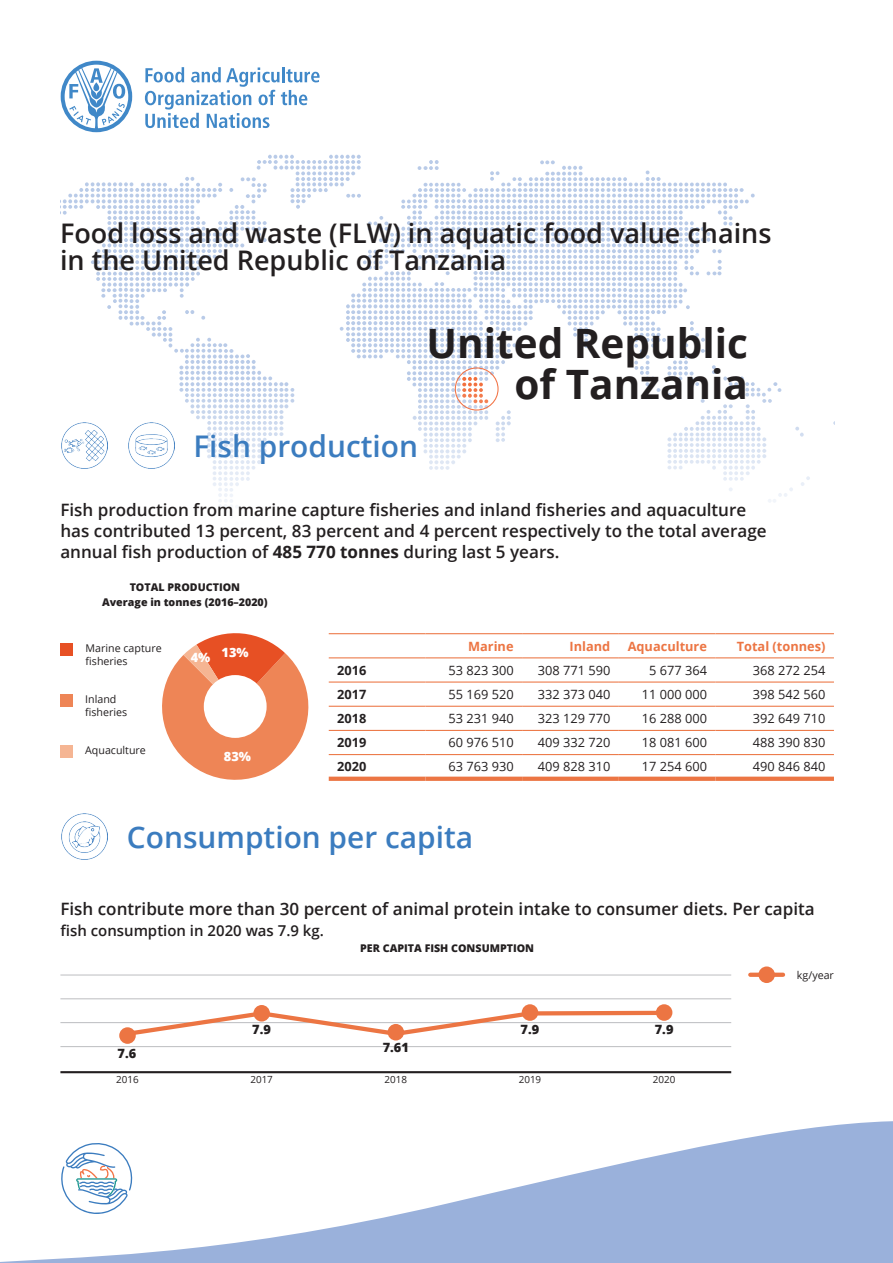
<style>
.page{position:relative;width:893px;height:1263px;background:#fff}
.page>*{position:absolute;margin:0;border:0;box-sizing:border-box;transform-origin:0 0}
.t1{font:700 40.5px/40.5px "Open Sans";color:#231f20;text-align:right}
.t2{font:600 29.85px "Open Sans";color:#3b7cbf}
.t3{font:600 27px/27px "Open Sans";color:#231f20}
.t4{font:600 17.1px/21px "Open Sans";color:#231f20}
.t5{font:600 15px "Open Sans";color:#231f20}
.t6{font:12.75px "Open Sans";color:#231f20}
.t7{font:700 12.75px "Open Sans";color:#ec7543}
.t8{font:700 12.75px "Open Sans";color:#231f20}
.t9{font:800 12.75px "Open Sans";color:#231f20}
.t10{font:800 12.75px "Open Sans";color:#fff}
.t11{font:800 10.65px/14.9px "Open Sans";color:#231f20;text-align:center}
.t12{font:10.65px/12.8px "Open Sans";color:#231f20}
.t13{font:9.9px "Open Sans";color:#231f20}
.s1{font-weight:700}
</style>
<div class="page">
<svg style="left:61px;top:61px;width:71px;height:71px"></svg>
<svg style="left:145px;top:67px;width:175px;height:61px"></svg>
<svg style="left:60px;top:155px;width:750px;height:351px"></svg>
<div style="left:455px;top:367px;width:44px;height:43px;border:1px solid #f27345;border-radius:50%"></div>
<img style="left:62px;top:422px;width:46px;height:46px">
<img style="left:128px;top:422px;width:46px;height:46px">
<img style="left:62px;top:813px;width:46px;height:47px">
<hr style="left:329px;top:657px;width:96px;height:1px;background:#ec7543">
<hr style="left:425px;top:657px;width:97px;height:1px;background:#ec7543">
<hr style="left:522px;top:657px;width:97px;height:1px;background:#ec7543">
<hr style="left:619px;top:657px;width:96px;height:1px;background:#ec7543">
<hr style="left:715px;top:657px;width:119px;height:1px;background:#ec7543">
<hr style="left:329px;top:681px;width:96px;height:2px;background:#ec7543">
<hr style="left:425px;top:681px;width:97px;height:2px;background:#ec7543">
<hr style="left:522px;top:681px;width:97px;height:2px;background:#ec7543">
<hr style="left:619px;top:681px;width:96px;height:2px;background:#ec7543">
<hr style="left:715px;top:681px;width:119px;height:2px;background:#ec7543">
<hr style="left:329px;top:706px;width:96px;height:1px;background:#ec7543">
<hr style="left:425px;top:706px;width:97px;height:1px;background:#ec7543">
<hr style="left:522px;top:706px;width:97px;height:1px;background:#ec7543">
<hr style="left:619px;top:706px;width:96px;height:1px;background:#ec7543">
<hr style="left:715px;top:706px;width:119px;height:1px;background:#ec7543">
<hr style="left:329px;top:730px;width:96px;height:1px;background:#ec7543">
<hr style="left:425px;top:730px;width:97px;height:1px;background:#ec7543">
<hr style="left:522px;top:730px;width:97px;height:1px;background:#ec7543">
<hr style="left:619px;top:730px;width:96px;height:1px;background:#ec7543">
<hr style="left:715px;top:730px;width:119px;height:1px;background:#ec7543">
<hr style="left:329px;top:754px;width:96px;height:1px;background:#ec7543">
<hr style="left:425px;top:754px;width:97px;height:1px;background:#ec7543">
<hr style="left:522px;top:754px;width:97px;height:1px;background:#ec7543">
<hr style="left:619px;top:754px;width:96px;height:1px;background:#ec7543">
<hr style="left:715px;top:754px;width:119px;height:1px;background:#ec7543">
<svg style="left:329px;top:777px;width:96px;height:4px"></svg>
<svg style="left:425px;top:777px;width:97px;height:4px"></svg>
<svg style="left:522px;top:777px;width:97px;height:4px"></svg>
<svg style="left:619px;top:777px;width:96px;height:4px"></svg>
<svg style="left:715px;top:777px;width:119px;height:4px"></svg>
<hr style="left:329px;top:633px;width:96px;height:1px;background:#ec7543">
<hr style="left:425px;top:633px;width:97px;height:1px;background:#ec7543">
<hr style="left:522px;top:633px;width:97px;height:1px;background:#ec7543">
<hr style="left:619px;top:633px;width:96px;height:1px;background:#ec7543">
<hr style="left:715px;top:633px;width:119px;height:1px;background:#ec7543">
<svg style="left:162px;top:633px;width:147px;height:147px"></svg>
<div style="left:204px;top:675px;width:63px;height:63px;background:#fff;border-radius:50%"></div>
<div style="left:60px;top:694px;width:13px;height:13px;background:#ee8556"></div>
<div style="left:60px;top:745px;width:13px;height:13px;background:#f5b593"></div>
<svg style="left:0;top:1121px;width:893px;height:142px"></svg>
<hr style="left:60px;top:1071px;width:671px;height:2px;background:#231f20">
<hr style="left:60px;top:975px;width:671px;height:1px;background:#bcbdc0">
<hr style="left:60px;top:1046px;width:671px;height:1px;background:#bcbdc0">
<hr style="left:60px;top:1022px;width:671px;height:1px;background:#bcbdc0">
<hr style="left:60px;top:998px;width:671px;height:1px;background:#bcbdc0">
<svg style="left:124px;top:1008px;width:534px;height:31px"></svg>
<div style="left:119px;top:1027px;width:17px;height:17px;background:#ec7543;border-radius:50%"></div>
<div style="left:253px;top:1005px;width:17px;height:16px;background:#ec7543;border-radius:50%"></div>
<div style="left:388px;top:1024px;width:16px;height:16px;background:#ec7543;border-radius:50%"></div>
<div style="left:522px;top:1004px;width:16px;height:17px;background:#ec7543;border-radius:50%"></div>
<div style="left:656px;top:1004px;width:16px;height:17px;background:#ec7543;border-radius:50%"></div>
<svg style="left:750px;top:973px;width:33px;height:4px"></svg>
<div style="left:758px;top:966px;width:17px;height:17px;background:#ec7543;border-radius:50%"></div>
<div style="left:60px;top:644px;width:13px;height:12px;background:#e75024"></div>
<h3 class="t3" style="left:60px;top:219px;width:713px">Food loss and waste (FLW) in aquatic food value chains in the United Republic of Tanzania</h3>
<h2 class="t2" style="left:193px;top:425px;width:226px">Fish production</h2>
<h1 class="t1" style="left:427px;top:322px;width:323px">United Republic of Tanzania</h1>
<p class="t4" style="left:60px;top:499px;width:708px">Fish production from marine capture fisheries and inland fisheries and aquaculture has contributed 13 percent, 83 percent and 4 percent respectively to the total average annual fish production of <span class="s1">485 770 tonnes</span> during last 5 years.</p>
<p class="t11" style="left:102px;top:580px;width:167px">TOTAL PRODUCTION<br>Average in tonnes (2016–2020)</p>
<p class="t12" style="left:86px;top:641px;width:78px">Marine capture</p>
<p class="t10" style="left:222px;top:643px;width:29px">13%</p>
<p class="t12" style="left:86px;top:654px;width:44px">fisheries</p>
<p class="t10" style="left:191px;top:648px;width:21px">4%</p>
<p class="t12" style="left:85px;top:692px;width:44px">Inland fisheries</p>
<p class="t12" style="left:85px;top:743px;width:62px">Aquaculture</p>
<p class="t10" style="left:224px;top:746px;width:29px">83%</p>
<p class="t7" style="left:468px;top:637px;width:47px">Marine</p>
<p class="t7" style="left:569px;top:637px;width:42px">Inland</p>
<p class="t7" style="left:628px;top:637px;width:81px">Aquaculture</p>
<p class="t7" style="left:737px;top:637px;width:90px">Total (tonnes)</p>
<p class="t8" style="left:337px;top:661px;width:31px">2016</p>
<p class="t6" style="left:448px;top:661px;width:67px">53 823 300</p>
<p class="t6" style="left:538px;top:661px;width:74px">308 771 590</p>
<p class="t6" style="left:649px;top:661px;width:59px">5 677 364</p>
<p class="t6" style="left:753px;top:661px;width:74px">368 272 254</p>
<p class="t8" style="left:337px;top:685px;width:31px">2017</p>
<p class="t6" style="left:448px;top:686px;width:67px">55 169 520</p>
<p class="t6" style="left:538px;top:686px;width:74px">332 373 040</p>
<p class="t6" style="left:642px;top:686px;width:67px">11 000 000</p>
<p class="t6" style="left:753px;top:686px;width:74px">398 542 560</p>
<p class="t8" style="left:337px;top:710px;width:31px">2018</p>
<p class="t6" style="left:448px;top:710px;width:67px">53 231 940</p>
<p class="t6" style="left:538px;top:710px;width:74px">323 129 770</p>
<p class="t6" style="left:642px;top:710px;width:67px">16 288 000</p>
<p class="t6" style="left:753px;top:710px;width:74px">392 649 710</p>
<p class="t8" style="left:337px;top:734px;width:31px">2019</p>
<p class="t6" style="left:448px;top:734px;width:67px">60 976 510</p>
<p class="t6" style="left:538px;top:734px;width:74px">409 332 720</p>
<p class="t6" style="left:642px;top:734px;width:67px">18 081 600</p>
<p class="t6" style="left:753px;top:734px;width:74px">488 390 830</p>
<p class="t8" style="left:337px;top:757px;width:31px">2020</p>
<p class="t6" style="left:448px;top:757px;width:67px">63 763 930</p>
<p class="t6" style="left:538px;top:757px;width:74px">409 828 310</p>
<p class="t6" style="left:642px;top:757px;width:67px">17 254 600</p>
<p class="t6" style="left:753px;top:757px;width:74px">490 846 840</p>
<h2 class="t2" style="left:127px;top:817px;width:348px">Consumption per capita</h2>
<p class="t4" style="left:60px;top:898px;width:756px">Fish contribute more than 30 percent of animal protein intake to consumer diets. Per capita</p>
<p class="t5" style="left:60px;top:920px;width:265px">fish consumption in 2020 was 7.9 kg.</p>
<p class="t9" style="left:118px;top:1043px;width:20px">7.6</p>
<p class="t9" style="left:252px;top:1019px;width:20px">7.9</p>
<p class="t11" style="left:360px;top:940px;width:175px">PER CAPITA FISH CONSUMPTION</p>
<p class="t9" style="left:383px;top:1038px;width:28px">7.61</p>
<p class="t9" style="left:521px;top:1019px;width:20px">7.9</p>
<p class="t9" style="left:655px;top:1019px;width:20px">7.9</p>
<p class="t13" style="left:116px;top:1073px;width:24px">2016</p>
<p class="t13" style="left:250px;top:1073px;width:24px">2017</p>
<p class="t13" style="left:385px;top:1073px;width:24px">2018</p>
<p class="t13" style="left:519px;top:1073px;width:24px">2019</p>
<p class="t13" style="left:653px;top:1073px;width:24px">2020</p>
<p class="t12" style="left:797px;top:968px;width:38px">kg/year</p>
</div>
